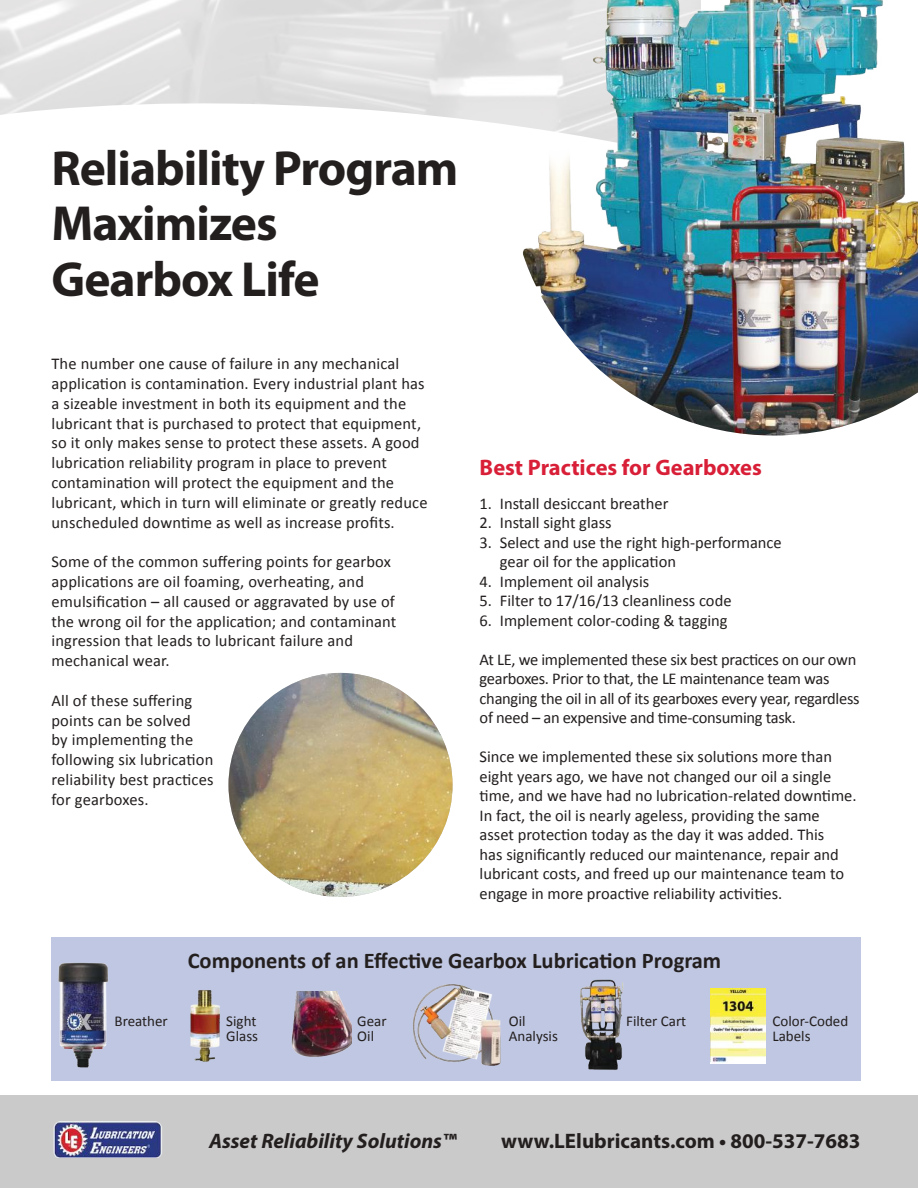
<style>
.page{position:relative;width:918px;height:1188px;background:#fff}
.page>*{position:absolute;margin:0;border:0;box-sizing:border-box;transform-origin:0 0}
.t1{font:700 49.5px/55.5px "Myriad Pro";letter-spacing:-.02em;color:#241f1f}
.t2{font:700 22.5px "Calibri";color:#241f1f}
.t3{font:700 22.5px "Myriad Pro";color:#d81f37}
.t4{font:700 21px "Myriad Pro";color:#241f1f}
.t5{font:italic 700 21px "Myriad Pro";color:#241f1f}
.t6{font:16.5px/19.8px "Calibri";color:#241f1f}
.t7{font:16.5px/19.5px "Calibri";letter-spacing:-.02em;color:#241f1f}
.t8{font:15px/15px "Calibri";color:#241f1f}
</style>
<div class="page">
<div style="left:0;top:1096px;width:918px;height:92px;background:#cbcacb"></div>
<img style="left:53px;top:1122px;width:109px;height:36px">
<img style="left:509px;top:0;width:409px;height:436px">
<div style="left:51px;top:937px;width:810px;height:144px;background:#bfc7e2"></div>
<img style="left:58px;top:962px;width:50px;height:106px">
<img style="left:190px;top:990px;width:30px;height:72px">
<img style="left:291px;top:991px;width:61px;height:66px">
<img style="left:228px;top:673px;width:225px;height:224px;border-radius:112px">
<img style="left:711px;top:988px;width:54px;height:76px">
<img style="left:580px;top:979px;width:44px;height:91px">
<img style="left:413px;top:984px;width:88px;height:81px">
<h1 class="t1" style="left:51px;top:139px;width:408px">Reliability Program<br>Maximizes<br>Gearbox Life</h1>
<p class="t6" style="left:51px;top:353px;width:378px">The number one cause of failure in any mechanical application is contamination. Every industrial plant has a sizeable investment in both its equipment and the lubricant that is purchased to protect that equipment, so it only makes sense to protect these assets. A good lubrication reliability program in place to prevent contamination will protect the equipment and the lubricant, which in turn will eliminate or greatly reduce unscheduled downtime as well as increase profits.</p>
<p class="t6" style="left:51px;top:551px;width:347px">Some of the common suffering points for gearbox applications are oil foaming, overheating, and emulsification – all caused or aggravated by use of the wrong oil for the application; and contaminant ingression that leads to lubricant failure and mechanical wear.</p>
<p class="t6" style="left:51px;top:690px;width:164px">All of these suffering points can be solved<br>by implementing the following six lubrication reliability best practices for gearboxes.</p>
<h2 class="t3" style="left:480px;top:453px;width:284px">Best Practices for Gearboxes</h2>
<p class="t6" style="left:480px;top:492px;width:190px">1. Install desiccant breather</p>
<p class="t6" style="left:480px;top:512px;width:134px">2. Install sight glass</p>
<p class="t6" style="left:500px;top:532px;width:283px;text-indent:-20px">3. Select and use the right high-performance gear oil for the application</p>
<p class="t6" style="left:480px;top:570px;width:171px">4. Implement oil analysis</p>
<p class="t6" style="left:480px;top:590px;width:253px">5. Filter to 17/16/13 cleanliness code</p>
<p class="t6" style="left:480px;top:609px;width:250px">6. Implement color-coding &amp; tagging</p>
<p class="t7" style="left:480px;top:649px;width:382px">At LE, we implemented these six best practices on our own gearboxes. Prior to that, the LE maintenance team was changing the oil in all of its gearboxes every year, regardless of need – an expensive and time-consuming task.</p>
<p class="t6" style="left:480px;top:746px;width:379px">Since we implemented these six solutions more than eight years ago, we have not changed our oil a single time, and we have had no lubrication-related downtime.<br>In fact, the oil is nearly ageless, providing the same asset protection today as the day it was added. This<br>has significantly reduced our maintenance, repair and lubricant costs, and freed up our maintenance team to engage in more proactive reliability activities.</p>
<h2 class="t2" style="left:188px;top:947px;width:535px">Components of an Effective Gearbox Lubrication Program</h2>
<p class="t8" style="left:115px;top:1012px;width:55px">Breather</p>
<p class="t8" style="left:226px;top:1012px;width:33px">Sight<br>Glass</p>
<p class="t8" style="left:357px;top:1012px;width:31px">Gear<br>Oil</p>
<p class="t8" style="left:509px;top:1012px;width:51px">Oil<br>Analysis</p>
<p class="t8" style="left:626px;top:1012px;width:62px">Filter Cart</p>
<p class="t8" style="left:772px;top:1012px;width:77px">Color-Coded<br>Labels</p>
<p class="t5" style="left:209px;top:1127px;width:249px">Asset Reliability Solutions™</p>
<p class="t4" style="left:501px;top:1127px;width:361px">www.LElubricants.com • 800-537-7683</p>
</div>
